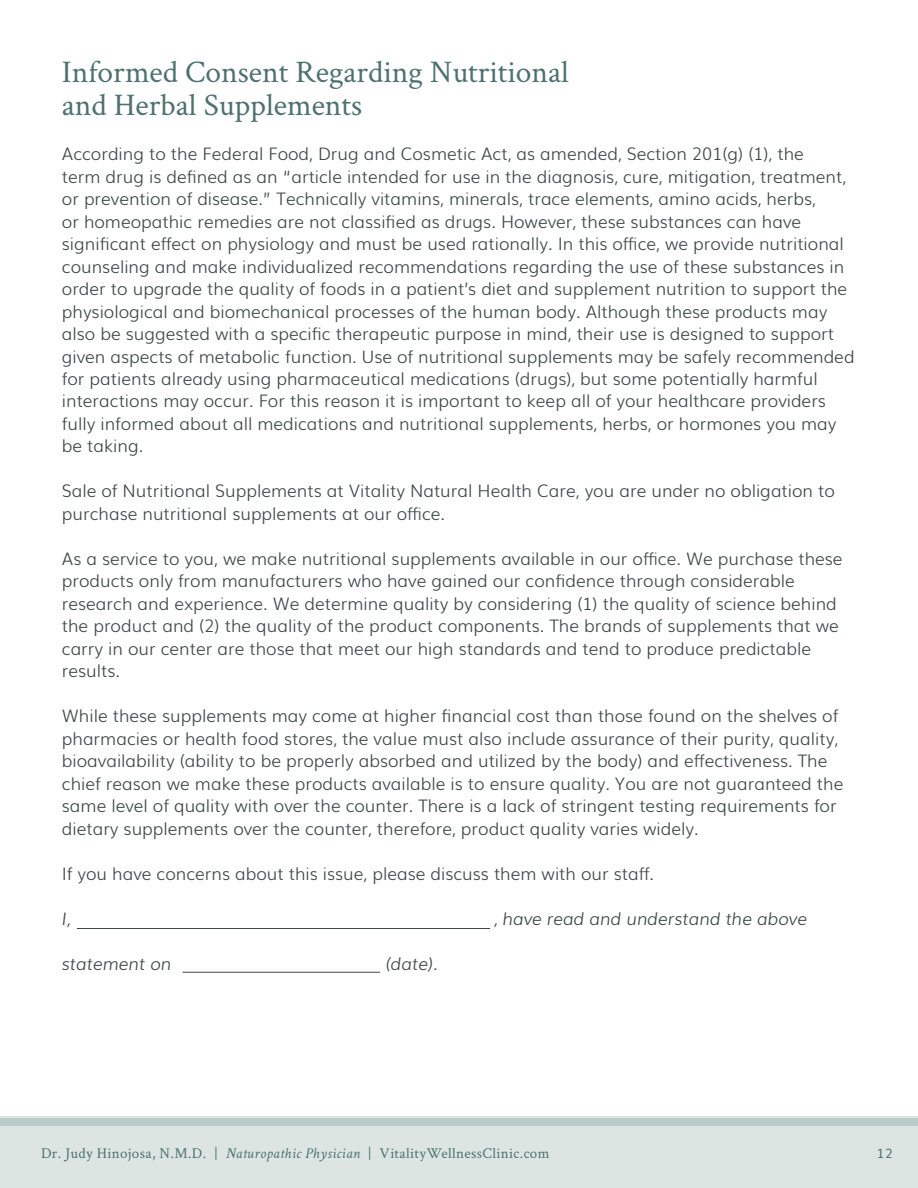
<style>
.page{position:relative;width:918px;height:1188px;background:#fff}
.page>*{position:absolute;margin:0;border:0;box-sizing:border-box;transform-origin:0 0}
.t1{font:31.5px/33px "Crimson Text";color:#4e7170}
.t2{font:300 17.25px/22.5px "Muli";color:#3d4846}
.t3{font:italic 300 17.25px "Muli";color:#3d4846}
.t4{font:15px "Crimson Text";letter-spacing:.025em;color:#4e7170}
.t5{font:12.75px "Muli";color:#4e7170}
.s1{font-style:italic}
</style>
<div class="page">
<div style="left:0;top:1116px;width:918px;height:72px;background:#dce5e2"></div>
<div style="left:0;top:1118px;width:918px;height:7px;background:#b8cdc8"></div>
<hr style="left:77px;top:928px;width:413px;height:1px;background:#3d4846">
<hr style="left:183px;top:972px;width:197px;height:1px;background:#3d4846">
<h1 class="t1" style="left:62px;top:54px;width:509px">Informed Consent Regarding Nutritional and Herbal Supplements</h1>
<p class="t2" style="left:62px;top:141px;width:794px">According to the Federal Food, Drug and Cosmetic Act, as amended, Section 201(g) (1), the<br>term drug is defined as an “article intended for use in the diagnosis, cure, mitigation, treatment, or prevention of disease.” Technically vitamins, minerals, trace elements, amino acids, herbs,<br>or homeopathic remedies are not classified as drugs. However, these substances can have significant effect on physiology and must be used rationally. In this office, we provide nutritional counseling and make individualized recommendations regarding the use of these substances in order to upgrade the quality of foods in a patient’s diet and supplement nutrition to support the physiological and biomechanical processes of the human body. Although these products may also be suggested with a specific therapeutic purpose in mind, their use is designed to support given aspects of metabolic function. Use of nutritional supplements may be safely recommended for patients already using pharmaceutical medications (drugs), but some potentially harmful interactions may occur. For this reason it is important to keep all of your healthcare providers fully informed about all medications and nutritional supplements, herbs, or hormones you may be taking.</p>
<p class="t2" style="left:62px;top:479px;width:775px">Sale of Nutritional Supplements at Vitality Natural Health Care, you are under no obligation to purchase nutritional supplements at our office.</p>
<p class="t2" style="left:62px;top:546px;width:782px">As a service to you, we make nutritional supplements available in our office. We purchase these products only from manufacturers who have gained our confidence through considerable research and experience. We determine quality by considering (1) the quality of science behind the product and (2) the quality of the product components. The brands of supplements that we carry in our center are those that meet our high standards and tend to produce predictable results.</p>
<p class="t2" style="left:62px;top:704px;width:783px">While these supplements may come at higher financial cost than those found on the shelves of pharmacies or health food stores, the value must also include assurance of their purity, quality, bioavailability (ability to be properly absorbed and utilized by the body) and effectiveness. The chief reason we make these products available is to ensure quality. You are not guaranteed the same level of quality with over the counter. There is a lack of stringent testing requirements for dietary supplements over the counter, therefore, product quality varies widely.</p>
<p class="t2" style="left:62px;top:861px;width:594px">If you have concerns about this issue, please discuss them with our staff.</p>
<p class="t3" style="left:62px;top:905px;width:10px">I,</p>
<p class="t3" style="left:494px;top:905px;width:315px">, have read and understand the above</p>
<p class="t3" style="left:62px;top:950px;width:111px">statement on</p>
<p class="t3" style="left:386px;top:950px;width:53px">(date).</p>
<p class="t4" style="left:41px;top:1143px;width:510px">Dr. Judy Hinojosa, N.M.D. | <span class="s1">Naturopathic Physician</span> | VitalityWellnessClinic.com</p>
<p class="t5" style="left:877px;top:1143px;width:18px">12</p>
</div>
